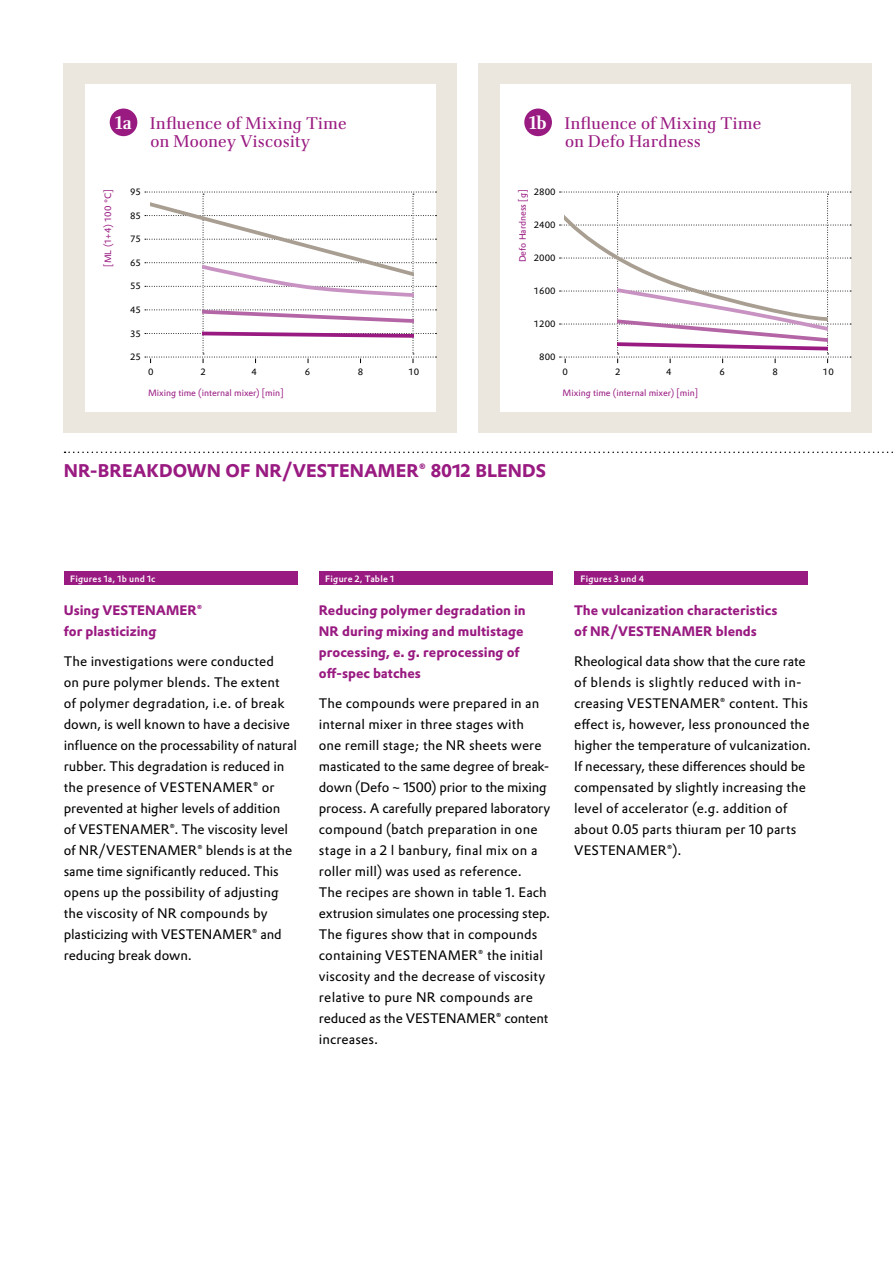
<style>
.page{position:relative;width:893px;height:1263px;background:#fff}
.page>*{position:absolute;margin:0;border:0;box-sizing:border-box;transform-origin:0 0}
.t1{font:700 18px "Evonik Prokyon";letter-spacing:.005em;color:#991a81}
.t2{font:500 18px "Evonik Antares";color:#fff}
.t3{font:16.5px/18px "Evonik Antares";letter-spacing:-.01em;color:#991a81}
.t4{font:13.5px/21px "Evonik Prokyon";letter-spacing:.005em;color:#000}
.t5{font:700 13.5px/21px "Evonik Prokyon";color:#991a81}
.t6{font:9px "Evonik Prokyon";color:#991a81}
.t7{font:9px "Evonik Prokyon";color:#000}
.t8{font:500 9px "Evonik Prokyon";letter-spacing:.025em;color:#fff}
</style>
<div class="page">
<svg style="left:65px;top:451px;width:828px;height:2px"></svg>
<div style="left:478px;top:63px;width:394px;height:369px;background:#ebe7de"></div>
<div style="left:64px;top:63px;width:393px;height:369px;background:#ebe7de"></div>
<div style="left:500px;top:84px;width:350px;height:327px;background:#fff"></div>
<div style="left:85px;top:84px;width:351px;height:327px;background:#fff"></div>
<div style="left:110px;top:109px;width:27px;height:27px;background:#991a81;border-radius:50%"></div>
<svg style="left:145px;top:192px;width:291px;height:171px"></svg>
<div style="left:524px;top:109px;width:28px;height:27px;background:#991a81;border-radius:50%"></div>
<svg style="left:559px;top:192px;width:292px;height:171px"></svg>
<div style="left:64px;top:572px;width:234px;height:13px;background:#991a81"></div>
<div style="left:319px;top:572px;width:234px;height:13px;background:#991a81"></div>
<div style="left:574px;top:572px;width:234px;height:13px;background:#991a81"></div>
<h1 class="t2" style="left:529px;top:107px;width:19px">1b</h1>
<h1 class="t2" style="left:115px;top:107px;width:18px">1a</h1>
<p class="t3" style="left:565px;top:113px;width:198px">Influence of Mixing Time on Defo Hardness</p>
<p class="t3" style="left:150px;top:113px;width:198px">Influence of Mixing Time on Mooney Viscosity</p>
<p class="t6" style="left:101px;top:267px;width:78px;rotate:-90deg">[ML (1+4) 100 °C]</p>
<p class="t7" style="left:130px;top:185px;width:12px">95</p>
<p class="t7" style="left:130px;top:208px;width:12px">85</p>
<p class="t7" style="left:130px;top:232px;width:12px">75</p>
<p class="t7" style="left:130px;top:256px;width:12px">65</p>
<p class="t7" style="left:130px;top:279px;width:12px">55</p>
<p class="t7" style="left:130px;top:303px;width:12px">45</p>
<p class="t7" style="left:130px;top:327px;width:12px">35</p>
<p class="t7" style="left:130px;top:350px;width:12px">25</p>
<p class="t7" style="left:148px;top:365px;width:7px">0</p>
<p class="t7" style="left:201px;top:365px;width:7px">2</p>
<p class="t7" style="left:252px;top:365px;width:7px">4</p>
<p class="t7" style="left:305px;top:365px;width:7px">6</p>
<p class="t7" style="left:358px;top:365px;width:7px">8</p>
<p class="t7" style="left:408px;top:365px;width:12px">10</p>
<p class="t6" style="left:148px;top:386px;width:137px">Mixing time (internal mixer) [min]</p>
<p class="t6" style="left:516px;top:262px;width:74px;rotate:-90deg">Defo Hardness [g]</p>
<p class="t7" style="left:534px;top:185px;width:23px">2800</p>
<p class="t7" style="left:534px;top:218px;width:23px">2400</p>
<p class="t7" style="left:534px;top:251px;width:23px">2000</p>
<p class="t7" style="left:534px;top:284px;width:23px">1600</p>
<p class="t7" style="left:534px;top:317px;width:23px">1200</p>
<p class="t7" style="left:539px;top:350px;width:18px">800</p>
<p class="t7" style="left:563px;top:365px;width:7px">0</p>
<p class="t7" style="left:615px;top:365px;width:7px">2</p>
<p class="t7" style="left:666px;top:365px;width:7px">4</p>
<p class="t7" style="left:719px;top:365px;width:7px">6</p>
<p class="t7" style="left:772px;top:365px;width:7px">8</p>
<p class="t7" style="left:823px;top:365px;width:12px">10</p>
<p class="t6" style="left:563px;top:386px;width:137px">Mixing time (internal mixer) [min]</p>
<h1 class="t1" style="left:64px;top:456px;width:245px">NR-Breakdown of NR/VESTENAMER</h1>
<h1 class="t1" style="left:419px;top:456px;width:70px">® 8012 BLENDS</h1>
<p class="t8" style="left:70px;top:571px;width:87px">Figures 1a, 1b und 1c</p>
<p class="t8" style="left:325px;top:571px;width:70px">Figure 2, Table 1</p>
<p class="t8" style="left:580px;top:571px;width:65px">Figures 3 und 4</p>
<p class="t5" style="left:64px;top:599px;width:60px">Using VESTENAMER</p>
<p class="t5" style="left:197px;top:599px;width:7px">®</p>
<p class="t5" style="left:64px;top:620px;width:94px">for plasticizing</p>
<p class="t4" style="left:64px;top:650px;width:235px">The investigations were conducted<br>on pure polymer blends. The extent<br>of polymer degradation, i.e. of break down, is well known to have a decisive influence on the processability of natural rubber. This degradation is reduced in the presence of VESTENAMER® or prevented at higher levels of addition<br>of VESTENAMER®. The viscosity level of NR/VESTENAMER® blends is at the same time significantly reduced. This opens up the possibility of adjusting the viscosity of NR compounds by plasticizing with VESTENAMER® and reducing break down.</p>
<p class="t5" style="left:319px;top:599px;width:208px">Reducing polymer degradation in<br>NR</p>
<p class="t5" style="left:574px;top:599px;width:205px">The vulcanization characteristics of NR /VESTENAMER</p>
<p class="t5" style="left:319px;top:620px;width:206px;text-indent:23px">during mixing and multistage processing, e. g. reprocessing of off-spec batches</p>
<p class="t4" style="left:319px;top:692px;width:233px">The compounds were prepared in an internal mixer in three stages with<br>one remill stage; the NR sheets were masticated to the same degree of break&shy;down (Defo ~ 1500) prior to the mixing process. A carefully prepared laboratory compound (batch preparation in one stage in a 2 l banbury, final mix on a roller mill) was used as reference.<br>The recipes are shown in table 1. Each extrusion simulates one processing step.<br>The figures show that in compounds containing VESTENAMER® the initial viscosity and the decrease of viscosity relative to pure NR compounds are reduced as the VESTENAMER® content increases.</p>
<p class="t5" style="left:716px;top:620px;width:43px">blends</p>
<p class="t4" style="left:574px;top:650px;width:238px">Rheological data show that the cure rate of blends is slightly reduced with in&shy;creasing VESTENAMER® content. This effect is, however, less pronounced the higher the temperature of vulcanization.<br>If necessary, these differences should be compensated by slightly increasing the level of accelerator (e.g. addition of about 0.05 parts thiuram per 10 parts VESTENAMER®).</p>
</div>
